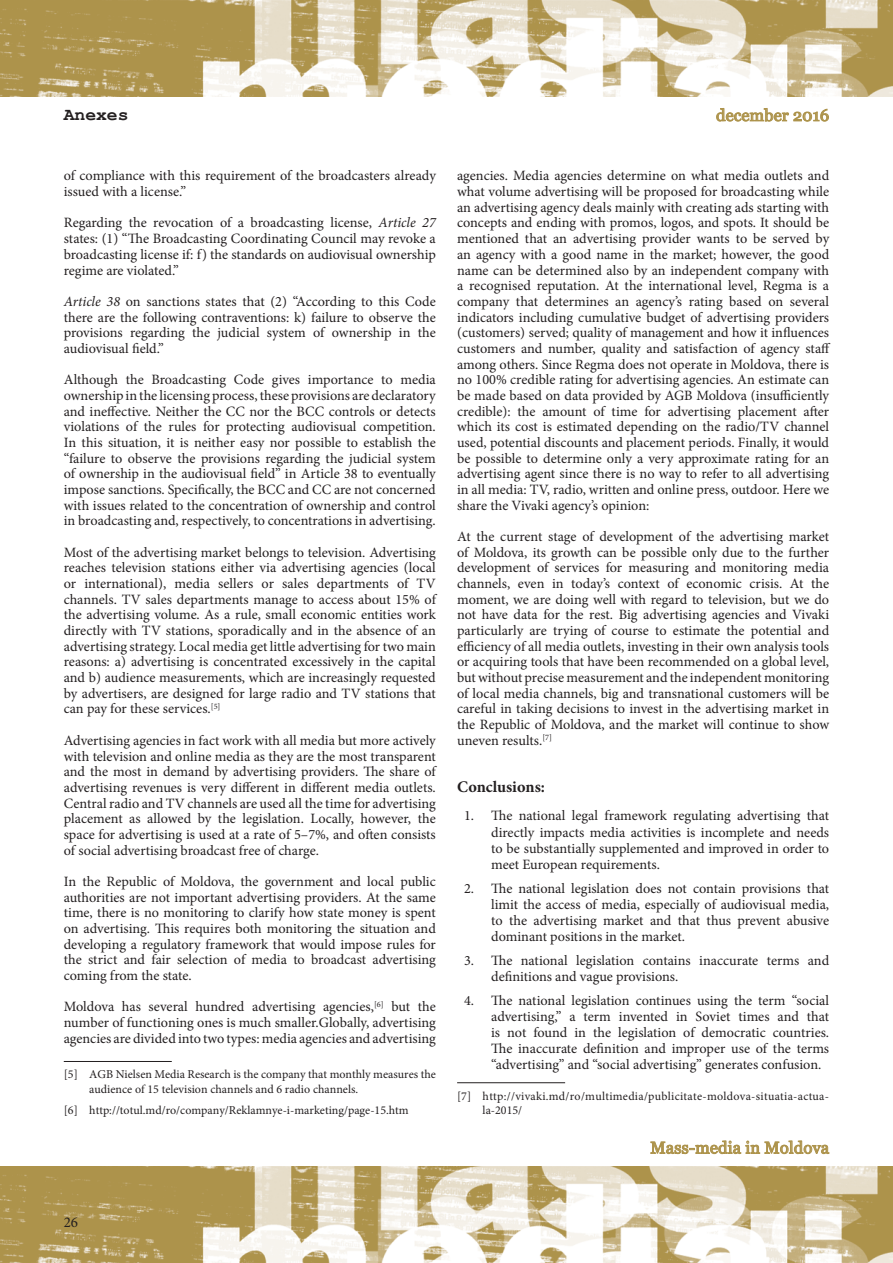
<style>
.page{position:relative;width:893px;height:1263px;background:#fff}
.page>*{position:absolute;margin:0;border:0;box-sizing:border-box;transform-origin:0 0}
.t1{font:700 18px "Courier New";color:#231f20}
.t2{font:16.5px "Georgia";letter-spacing:.01em;color:#ad934b}
.t3{font:700 16.2px "Minion Pro";color:#231f20}
.t4{font:15px "Minion Pro";color:#231f20}
.t5{font:14.25px/15.6px "Minion Pro";color:#231f20;text-align:justify}
.t6{font:12px/14.4px "Minion Pro";color:#231f20}
.t7{font:12px/14.4px "Minion Pro";letter-spacing:.025em;color:#231f20}
.s1{font-style:italic}
</style>
<div class="page">
<img style="left:0;top:1166px;width:893px;height:97px">
<img style="left:0;top:0;width:893px;height:96px">
<svg style="left:716px;top:108px;width:113px;height:14px"></svg>
<svg style="left:650px;top:1140px;width:180px;height:14px"></svg>
<hr style="left:64px;top:1061px;width:108px;height:1px;background:#231f20">
<hr style="left:457px;top:1082px;width:108px;height:1px;background:#231f20">
<p class="t1" style="left:64px;top:103px;width:66px">Anexes</p>
<p class="t5" style="left:64px;top:168px;width:374px">of compliance with this requirement of the broadcasters already issued with a license.”</p>
<p class="t5" style="left:64px;top:215px;width:374px">Regarding the revocation of a broadcasting license, <span class="s1">Article 27 </span>states: (1) “The Broadcasting Coordinating Council may revoke a broadcasting license if: f) the standards on audiovisual ownership regime are violated.”</p>
<p class="t5" style="left:64px;top:293px;width:374px"><span class="s1">Article 38</span> on sanctions states that (2) “According to this Code there are the following contraventions: k) failure to observe the provisions regarding the judicial system of ownership in the audiovisual field.”</p>
<p class="t5" style="left:64px;top:372px;width:374px">Although the Broadcasting Code gives importance to media ownership in the licensing process, these provisions are declaratory and ineffective. Neither the CC nor the BCC controls or detects violations of the rules for protecting audiovisual competition.<br>In this situation, it is neither easy nor possible to establish the “failure to observe the provisions regarding the judicial system of ownership in the audiovisual field” in Article 38 to eventually impose sanctions. Specifically, the BCC and CC are not concerned with issues related to the concentration of ownership and control in broadcasting and, respectively, to concentrations in advertising.</p>
<p class="t5" style="left:64px;top:544px;width:375px;text-align:left">Most of the advertising market belongs to television. Advertising reaches television stations either via advertising agencies (local or international), media sellers or sales departments of TV channels. TV sales departments manage to access about 15% of the advertising volume. As a rule, small economic entities work directly with TV stations, sporadically and in the absence of an advertising strategy. Local media get little advertising for two main reasons: a) advertising is concentrated excessively in the capital and b) audience measurements, which are increasingly requested by advertisers, are designed for large radio and TV stations that can pay for these services.<sup>[5]</sup></p>
<p class="t5" style="left:64px;top:732px;width:375px">Advertising agencies in fact work with all media but more actively with television and online media as they are the most transparent and the most in demand by advertising providers. The share of advertising revenues is very different in different media outlets.<br>Central radio and TV channels are used all the time for advertising placement as allowed by the legislation. Locally, however, the space for advertising is used at a rate of 5–7%, and often consists of social advertising broadcast free of charge.</p>
<p class="t5" style="left:64px;top:873px;width:374px">In the Republic of Moldova, the government and local public authorities are not important advertising providers. At the same time, there is no monitoring to clarify how state money is spent on advertising. This requires both monitoring the situation and developing a regulatory framework that would impose rules for the strict and fair selection of media to broadcast advertising coming from the state.</p>
<p class="t5" style="left:64px;top:999px;width:374px">Moldova has several hundred advertising agencies,<sup>[6]</sup> but the number of functioning ones is much smaller.Globally, advertising agencies are divided into two types: media agencies and advertising</p>
<p class="t6" style="left:89px;top:1067px;width:348px;text-indent:-26px">[5] AGB Nielsen Media Research is the company that monthly measures the audience of 15 television channels and 6 radio channels.</p>
<p class="t6" style="left:64px;top:1103px;width:346px">[6] http://totul.md/ro/company/Reklamnye-i-marketing/page-15.htm</p>
<p class="t2" style="left:716px;top:105px;width:115px">december 2016</p>
<p class="t5" style="left:457px;top:168px;width:375px">agencies. Media agencies determine on what media outlets and what volume advertising will be proposed for broadcasting while an advertising agency deals mainly with creating ads starting with concepts and ending with promos, logos, and spots. It should be mentioned that an advertising provider wants to be served by an agency with a good name in the market; however, the good name can be determined also by an independent company with a recognised reputation. At the international level, Regma is a company that determines an agency’s rating based on several indicators including cumulative budget of advertising providers (customers) served; quality of management and how it influences customers and number, quality and satisfaction of agency staff among others. Since Regma does not operate in Moldova, there is no 100% credible rating for advertising agencies. An estimate can be made based on data provided by AGB Moldova (insufficiently credible): the amount of time for advertising placement after which its cost is estimated depending on the radio/TV channel used, potential discounts and placement periods. Finally, it would be possible to determine only a very approximate rating for an advertising agent since there is no way to refer to all advertising in all media: TV, radio, written and online press, outdoor. Here we share the Vivaki agency’s opinion:</p>
<p class="t5" style="left:457px;top:529px;width:374px">At the current stage of development of the advertising market of Moldova, its growth can be possible only due to the further development of services for measuring and monitoring media channels, even in today’s context of economic crisis. At the moment, we are doing well with regard to television, but we do not have data for the rest. Big advertising agencies and Vivaki particularly are trying of course to estimate the potential and efficiency of all media outlets, investing in their own analysis tools or acquiring tools that have been recommended on a global level, but without precise measurement and the independent monitoring of local media channels, big and transnational customers will be careful in taking decisions to invest in the advertising market in the Republic of Moldova, and the market will continue to show uneven results.<sup>[7]</sup></p>
<p class="t3" style="left:457px;top:776px;width:89px">Conclusions:</p>
<p class="t5" style="left:491px;top:808px;width:340px;line-height:16.2px;text-indent:-27px">1. The national legal framework regulating advertising that directly impacts media activities is incomplete and needs to be substantially supplemented and improved in order to meet European requirements.</p>
<p class="t5" style="left:491px;top:880px;width:340px;line-height:16.2px;text-indent:-27px">2. The national legislation does not contain provisions that limit the access of media, especially of audiovisual media, to the advertising market and that thus prevent abusive dominant positions in the market.</p>
<p class="t5" style="left:491px;top:952px;width:340px;line-height:16.2px;text-indent:-27px">3. The national legislation contains inaccurate terms and definitions and vague provisions.</p>
<p class="t5" style="left:491px;top:992px;width:340px;line-height:16.2px;text-indent:-27px">4. The national legislation continues using the term “social advertising,” a term invented in Soviet times and that is not found in the legislation of democratic countries.<br>The inaccurate definition and improper use of the terms “advertising” and “social advertising” generates confusion.</p>
<p class="t7" style="left:483px;top:1089px;width:348px;text-indent:-26px">[7] http://vivaki.md/ro/multimedia/publicitate-moldova-situatia-actua&shy;la-2015/</p>
<p class="t2" style="left:650px;top:1138px;width:180px">Mass-media in Moldova</p>
<p class="t4" style="left:64px;top:1212px;width:16px">26</p>
</div>
